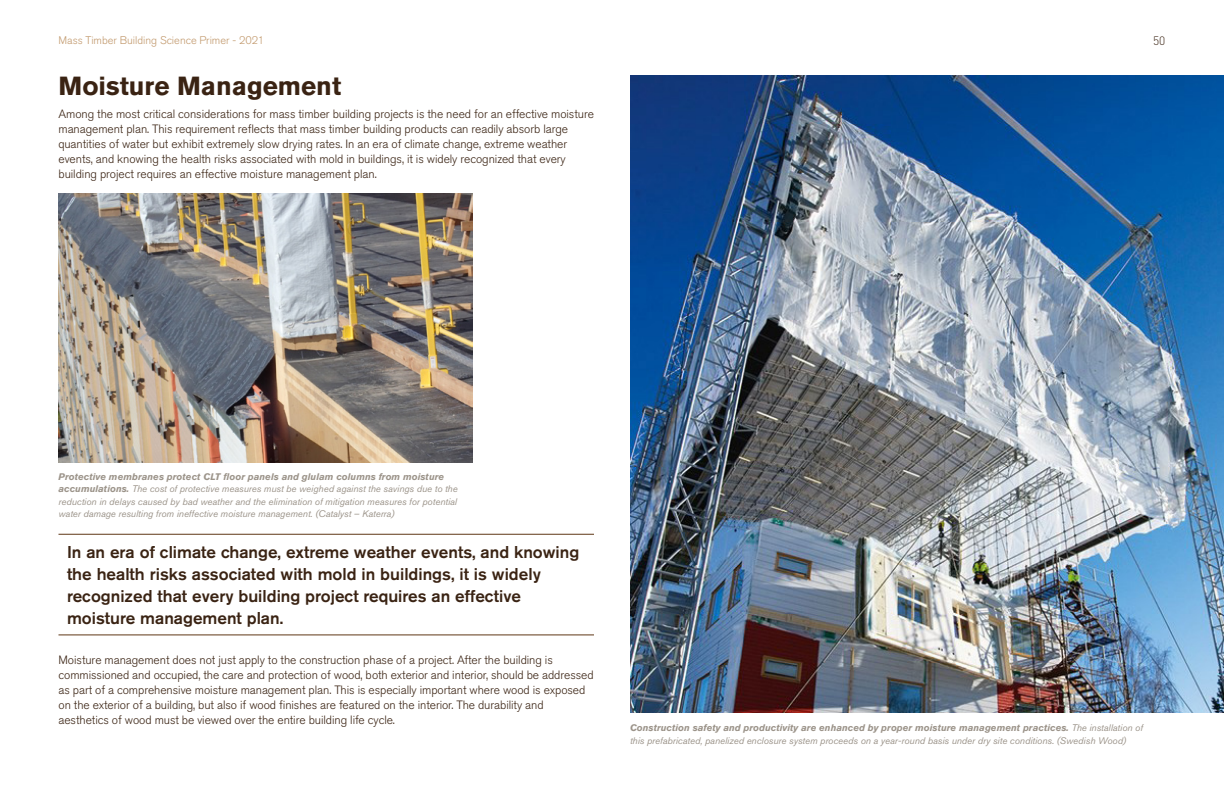
<style>
.page{position:relative;width:1224px;height:792px;background:#fff}
.page>*{position:absolute;margin:0;border:0;box-sizing:border-box;transform-origin:0 0}
.t1{font:700 26px "Akzidenz Grotesk Std";color:#3a2313}
.t2{font:500 17px/22px "Akzidenz Grotesk Std";color:#3a2313}
.t3{font:300 12px/15px "Akzidenz Grotesk Std";letter-spacing:-.005em;color:#3a2313}
.t4{font:300 12px "DIN Pro";color:#3a2313}
.t5{font:300 11px "Akzidenz Grotesk Std";color:#c2996d}
.t6{font:italic 9.5px/12.5px "Akzidenz Grotesk Std";color:#9c948a}
.s1{font-weight:700}
</style>
<div class="page">
<hr style="left:58px;top:534px;width:536px;height:1px;background:#5e3716">
<hr style="left:58px;top:635px;width:536px;height:1px;background:#5e3716">
<img style="left:630px;top:76px;width:594px;height:636px">
<img style="left:58px;top:193px;width:414px;height:270px">
<p class="t5" style="left:58px;top:34px;width:207px">Mass Timber Building Science Primer - 2021</p>
<p class="t4" style="left:1153px;top:32px;width:14px">50</p>
<h1 class="t1" style="left:58px;top:71px;width:284px">Moisture Management</h1>
<p class="t3" style="left:58px;top:107px;width:537px">Among the most critical considerations for mass timber building projects is the need for an effective moisture management plan. This requirement reflects that mass timber building products can readily absorb large quantities of water but exhibit extremely slow drying rates. In an era of climate change, extreme weather events, and knowing the health risks associated with mold in buildings, it is widely recognized that every building project requires an effective moisture management plan.</p>
<p class="t6" style="left:58px;top:470px;width:401px"><span class="s1">Protective membranes protect CLT floor panels and glulam columns from moisture accumulations.</span> The cost of protective measures must be weighed against the savings due to the reduction in delays caused by bad weather and the elimination of mitigation measures for potential water damage resulting from ineffective moisture management. (Catalyst – Katerra)</p>
<h2 class="t2" style="left:67px;top:541px;width:514px">In an era of climate change, extreme weather events, and knowing the health risks associated with mold in buildings, it is widely recognized that every building project requires an effective moisture management plan.</h2>
<p class="t3" style="left:58px;top:653px;width:537px">Moisture management does not just apply to the construction phase of a project. After the building is commissioned and occupied, the care and protection of wood, both exterior and interior, should be addressed as part of a comprehensive moisture management plan. This is especially important where wood is exposed on the exterior of a building, but also if wood finishes are featured on the interior. The durability and aesthetics of wood must be viewed over the entire building life cycle.</p>
<p class="t6" style="left:630px;top:722px;width:514px"><span class="s1">Construction safety and productivity are enhanced by proper moisture management practices.</span> The installation of this prefabricated, panelized enclosure system proceeds on a year-round basis under dry site conditions. (Swedish Wood)</p>
</div>
